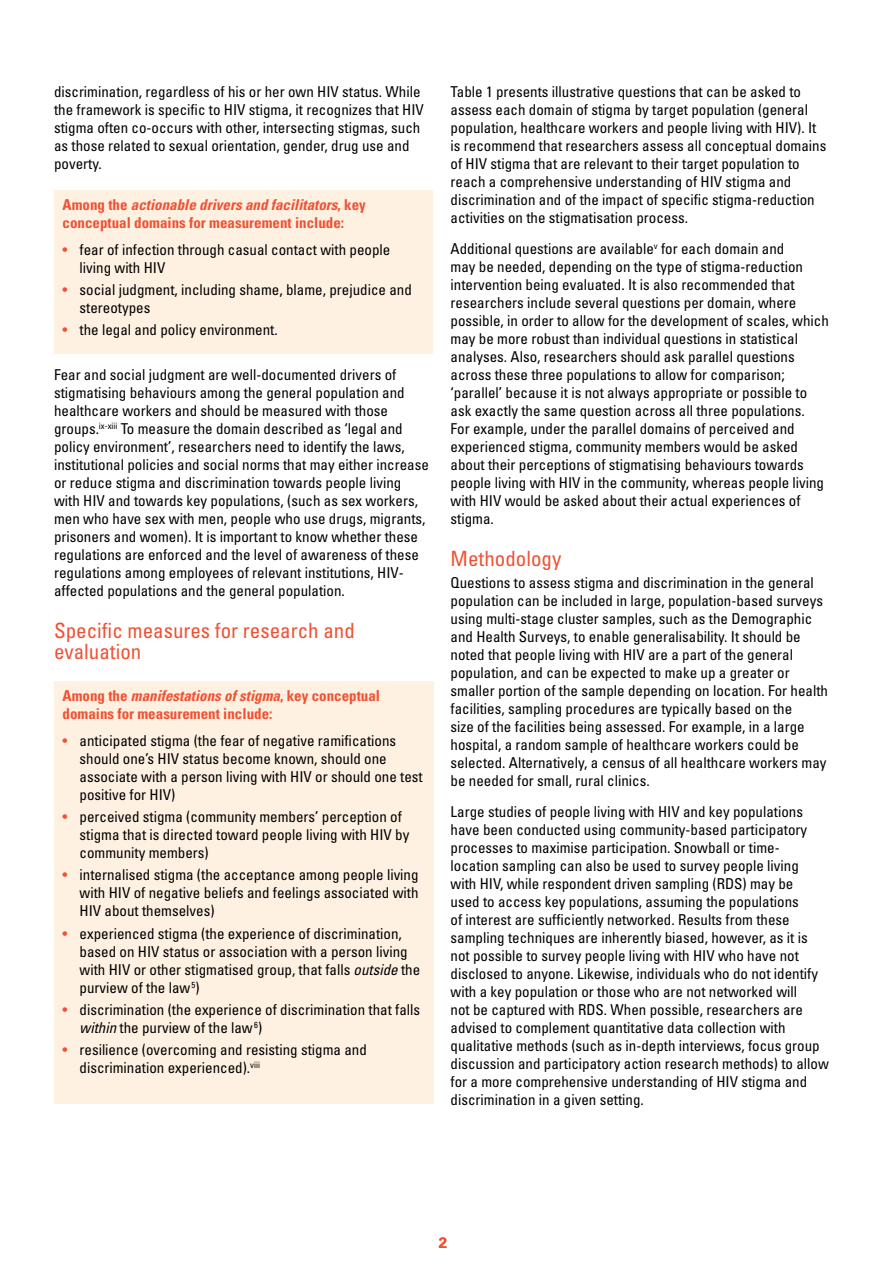
<style>
.page{position:relative;width:893px;height:1263px;background:#fff}
.page>*{position:absolute;margin:0;border:0;box-sizing:border-box;transform-origin:0 0}
.t1{font:condensed 21px/21px "Univers";color:#f05133}
.t2{font:condensed 15px/18px "Univers";color:#000}
.t3{font:700 condensed 15px/18px "Univers";color:#f05133}
.t4{font:700 15px "Univers";color:#f05133}
.s1{font-style:italic}
.s2{color:#f05133}
</style>
<div class="page">
<div style="left:54px;top:190px;width:379px;height:163px;background:#fff1e2"></div>
<div style="left:54px;top:681px;width:379px;height:422px;background:#fff1e2"></div>
<p class="t2" style="left:54px;top:82px;width:371px">discrimination, regardless of his or her own HIV status. While the framework is specific to HIV stigma, it recognizes that HIV stigma often co-occurs with other, intersecting stigmas, such as those related to sexual orientation, gender, drug use and poverty.</p>
<p class="t3" style="left:63px;top:196px;width:305px">Among the <span class="s1">actionable drivers and facilitators</span>, key conceptual domains for measurement include:</p>
<p class="t2" style="left:80px;top:240px;width:312px;text-indent:-17px"><span class="s2">•</span> fear of infection through casual contact with people living with HIV</p>
<p class="t2" style="left:80px;top:280px;width:334px;text-indent:-17px"><span class="s2">•</span> social judgment, including shame, blame, prejudice and stereotypes</p>
<p class="t2" style="left:63px;top:321px;width:217px"><span class="s2">•</span> the legal and policy environment.</p>
<p class="t2" style="left:54px;top:365px;width:376px">Fear and social judgment are well-documented drivers of stigmatising behaviours among the general population and healthcare workers and should be measured with those groups.<sup>ix-xiii</sup> To measure the domain described as ‘legal and policy environment’, researchers need to identify the laws, institutional policies and social norms that may either increase or reduce stigma and discrimination towards people living with HIV and towards key populations, (such as sex workers, men who have sex with men, people who use drugs, migrants, prisoners and women). It is important to know whether these regulations are enforced and the level of awareness of these regulations among employees of relevant institutions, HIV&shy;affected populations and the general population.</p>
<h1 class="t1" style="left:54px;top:620px;width:302px">Specific measures for research and evaluation</h1>
<p class="t3" style="left:63px;top:687px;width:319px">Among the <span class="s1">manifestations of stigma</span>, key conceptual domains for measurement include:</p>
<p class="t2" style="left:80px;top:731px;width:345px;text-indent:-17px"><span class="s2">•</span> anticipated stigma (the fear of negative ramifications should one’s HIV status become known, should one associate with a person living with HIV or should one test positive for HIV)</p>
<p class="t2" style="left:80px;top:808px;width:331px;text-indent:-17px"><span class="s2">•</span> perceived stigma (community members’ perception of stigma that is directed toward people living with HIV by community members)</p>
<p class="t2" style="left:80px;top:866px;width:341px;text-align:justify;text-indent:-17px"><span class="s2">•</span> internalised stigma (the acceptance among people living with HIV of negative beliefs and feelings associated with HIV about themselves)</p>
<p class="t2" style="left:80px;top:924px;width:342px;text-indent:-17px"><span class="s2">•</span> experienced stigma (the experience of discrimination, based on HIV status or association with a person living with HIV or other stigmatised group, that falls <span class="s1">outside</span> the purview of the law<sup>5</sup>)</p>
<p class="t2" style="left:80px;top:1000px;width:342px;text-indent:-17px"><span class="s2">•</span> discrimination (the experience of discrimination that falls <span class="s1">within</span> the purview of the law<sup>6</sup>)</p>
<p class="t2" style="left:80px;top:1041px;width:289px;text-indent:-17px"><span class="s2">•</span> resilience (overcoming and resisting stigma and discrimination experienced).<sup>viii</sup></p>
<p class="t2" style="left:451px;top:82px;width:377px">Table 1 presents illustrative questions that can be asked to assess each domain of stigma by target population (general population, healthcare workers and people living with HIV). It is recommend that researchers assess all conceptual domains of HIV stigma that are relevant to their target population to reach a comprehensive understanding of HIV stigma and discrimination and of the impact of specific stigma-reduction activities on the stigmatisation process.</p>
<p class="t2" style="left:451px;top:239px;width:380px">Additional questions are available<sup>v</sup> for each domain and<br>may be needed, depending on the type of stigma-reduction intervention being evaluated. It is also recommended that researchers include several questions per domain, where possible, in order to allow for the development of scales, which may be more robust than individual questions in statistical analyses. Also, researchers should ask parallel questions across these three populations to allow for comparison; ‘parallel’ because it is not always appropriate or possible to ask exactly the same question across all three populations.<br>For example, under the parallel domains of perceived and experienced stigma, community members would be asked about their perceptions of stigmatising behaviours towards people living with HIV in the community, whereas people living with HIV would be asked about their actual experiences of stigma.</p>
<h1 class="t1" style="left:451px;top:548px;width:112px">Methodology</h1>
<p class="t2" style="left:451px;top:574px;width:379px">Questions to assess stigma and discrimination in the general population can be included in large, population-based surveys using multi-stage cluster samples, such as the Demographic and Health Surveys, to enable generalisability. It should be noted that people living with HIV are a part of the general population, and can be expected to make up a greater or smaller portion of the sample depending on location. For health facilities, sampling procedures are typically based on the<br>size of the facilities being assessed. For example, in a large hospital, a random sample of healthcare workers could be selected. Alternatively, a census of all healthcare workers may be needed for small, rural clinics.</p>
<p class="t2" style="left:451px;top:802px;width:380px">Large studies of people living with HIV and key populations have been conducted using community-based participatory processes to maximise participation. Snowball or time&shy;location sampling can also be used to survey people living<br>with HIV, while respondent driven sampling (RDS) may be<br>used to access key populations, assuming the populations<br>of interest are sufficiently networked. Results from these sampling techniques are inherently biased, however, as it is not possible to survey people living with HIV who have not disclosed to anyone. Likewise, individuals who do not identify with a key population or those who are not networked will<br>not be captured with RDS. When possible, researchers are advised to complement quantitative data collection with qualitative methods (such as in-depth interviews, focus group discussion and participatory action research methods) to allow for a more comprehensive understanding of HIV stigma and discrimination in a given setting.</p>
<p class="t4" style="left:439px;top:1234px;width:10px">2</p>
</div>
